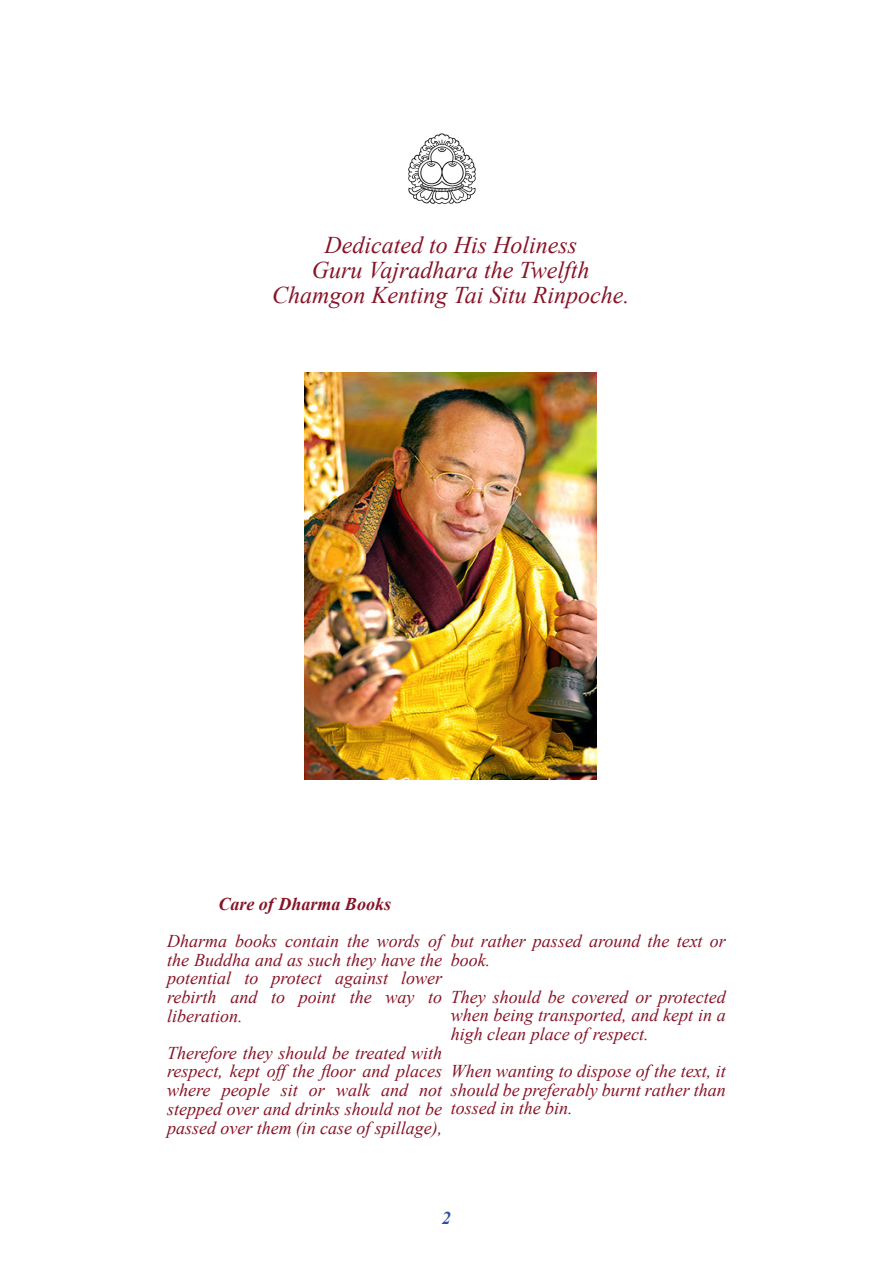
<style>
.page{position:relative;width:893px;height:1263px;background:#fff}
.page>*{position:absolute;margin:0;border:0;box-sizing:border-box;transform-origin:0 0}
.t1{font:italic 24px/25px "Times New Roman";color:#861427;text-align:center}
.t2{font:italic 18px/18.8px "Times New Roman";color:#861427;text-align:justify}
.t3{font:italic 700 18px "Times New Roman";color:#861427}
.t4{font:italic 700 18px "Times New Roman";color:#2d4ea2}
</style>
<div class="page">
<img style="left:305px;top:373px;width:292px;height:406px">
<img style="left:409px;top:133px;width:67px;height:72px">
<h1 class="t1" style="left:272px;top:234px;width:359px">Dedicated to His Holiness<br>Guru Vajradhara the Twelfth<br>Chamgon Kenting Tai Situ Rinpoche.</h1>
<p class="t3" style="left:218px;top:898px;width:174px">Care of Dharma Books</p>
<p class="t2" style="left:167px;top:933px;width:277px">Dharma books contain the words of the Buddha and as such they have the potential to protect against lower rebirth and to point the way to liberation.</p>
<p class="t2" style="left:167px;top:1045px;width:277px">Therefore they should be treated with respect, kept offthe floor and places where people sit or walk and not stepped over and drinks should not be passed over them (in case of spillage),</p>
<p class="t2" style="left:451px;top:933px;width:277px">but rather passed around the text or book.</p>
<p class="t2" style="left:451px;top:989px;width:277px">They should be covered or protected when being transported, and kept in a high clean place of respect.</p>
<p class="t2" style="left:451px;top:1063px;width:277px">When wanting to dispose of the text, it should be preferably burnt rather than tossed in the bin.</p>
<p class="t4" style="left:442px;top:1212px;width:10px">2</p>
</div>
